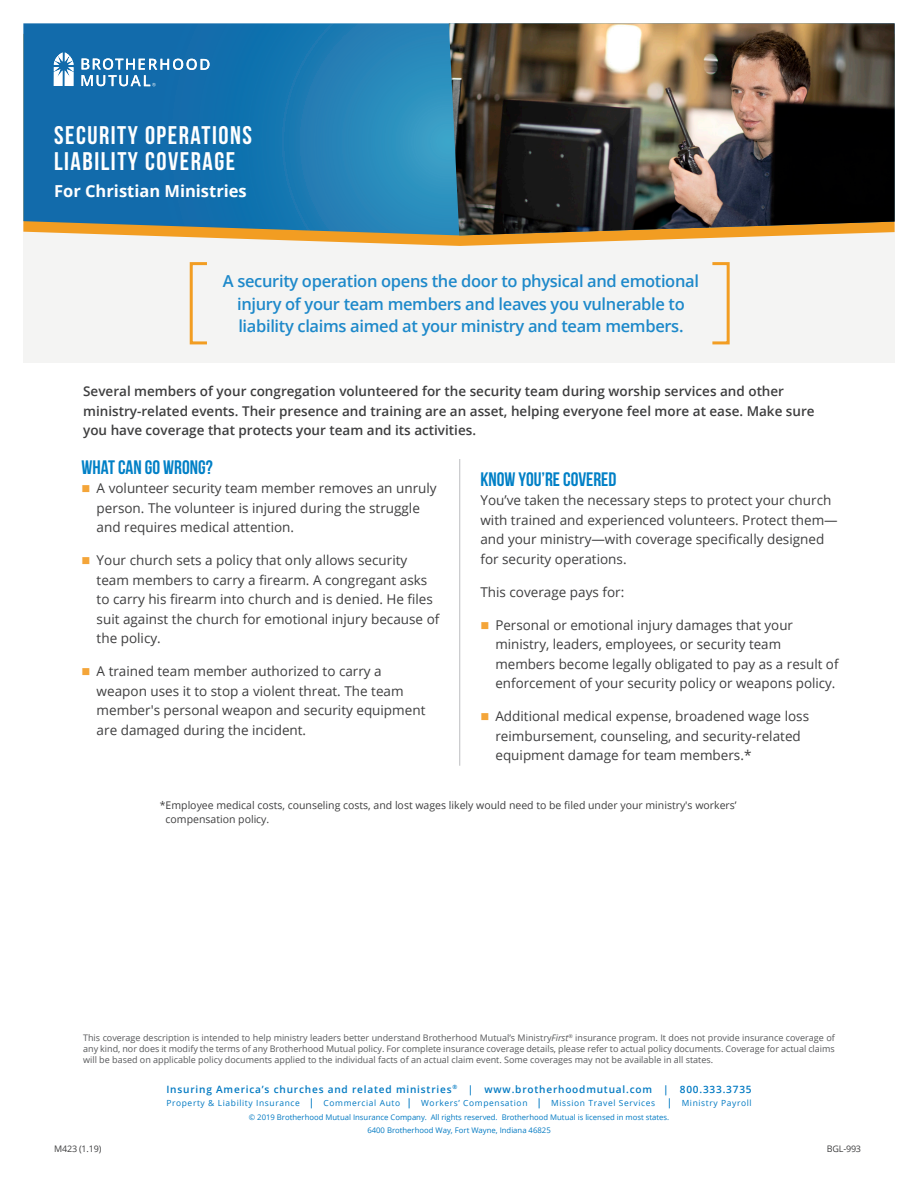
<style>
.page{position:relative;width:918px;height:1188px;background:#fff}
.page>*{position:absolute;margin:0;border:0;box-sizing:border-box;transform-origin:0 0}
.t1{font:700 25.5px "Bebas Neue";letter-spacing:.06em;color:#fff}
.t2{font:700 19.5px "Bebas Neue";color:#0080c6}
.t3{font:600 16.5px/22.5px "Open Sans";letter-spacing:-.02em;color:#1e89ca;text-align:center}
.t4{font:700 16.5px "Open Sans";color:#fff}
.t5{font:13.5px/19.5px "Open Sans";color:#3e3e3f}
.t6{font:600 13.5px/19.5px "Open Sans";color:#3e3e3f}
.t7{font:10.5px/13.5px "Open Sans";color:#3e3e3f}
.t8{font:600 10.05px "Open Sans";letter-spacing:.08em;color:#0079c2}
.t9{font:9px/10.8px "Open Sans";color:#57585a;text-align:justify}
.t10{font:9px "Open Sans";letter-spacing:-.02em;color:#3e3e3f}
.t11{font:8.4px "Open Sans";letter-spacing:.07em;color:#0079c2}
.t12{font:7.8px "Open Sans";color:#0079c2}
.s1{color:#f4a539}
.s2{font-style:italic}
.s3{font-weight:600;font-size:10.05px}
</style>
<div class="page">
<div style="left:23px;top:224px;width:872px;height:139px;background:#f4f4f3"></div>
<svg style="left:127px;top:235px;width:675px;height:11px"></svg>
<svg style="left:23px;top:23px;width:426px;height:212px;background:#2279ad"></svg>
<img style="left:449px;top:23px;width:446px;height:212px">
<svg style="left:54px;top:53px;width:19px;height:33px"></svg>
<svg style="left:82px;top:58px;width:127px;height:28px"></svg>
<hr style="left:459px;top:459px;width:1px;height:307px;background:#bcbdc0">
<div style="left:190px;top:262px;width:18px;height:82px;border:3px solid #f29d22"></div>
<div style="left:711px;top:262px;width:19px;height:82px;border:3px solid #f29d22"></div>
<p class="t1" style="left:54px;top:122px;width:199px">SECURITY OPERATIONS</p>
<p class="t1" style="left:54px;top:147px;width:183px">LIABILITY COVERAGE</p>
<p class="t4" style="left:54px;top:179px;width:194px">For Christian Ministries</p>
<p class="t3" style="left:223px;top:270px;width:478px">A security operation opens the door to physical and emotional injury of your team members and leaves you vulnerable to liability claims aimed at your ministry and team members.</p>
<p class="t6" style="left:83px;top:381px;width:733px">Several members of your congregation volunteered for the security team during worship services and other ministry-related events. Their presence and training are an asset, helping everyone feel more at ease. Make sure you have coverage that protects your team and its activities.</p>
<p class="t2" style="left:82px;top:456px;width:133px">WHAT CAN GO WRONG?</p>
<p class="t5" style="left:97px;top:478px;width:342px;text-indent:-15px"><span class="s1">■</span> A volunteer security team member removes an unruly person. The volunteer is injured during the struggle and requires medical attention.</p>
<p class="t5" style="left:97px;top:550px;width:344px;text-indent:-15px"><span class="s1">■</span> Your church sets a policy that only allows security team members to carry a firearm. A congregant asks to carry his firearm into church and is denied. He files suit against the church for emotional injury because of the policy.</p>
<p class="t5" style="left:97px;top:661px;width:330px;text-indent:-15px"><span class="s1">■</span> A trained team member authorized to carry a weapon uses it to stop a violent threat. The team member's personal weapon and security equipment are damaged during the incident.</p>
<p class="t2" style="left:480px;top:468px;width:137px">KNOW YOU’RE COVERED</p>
<p class="t5" style="left:480px;top:490px;width:359px">You’ve taken the necessary steps to protect your church with trained and experienced volunteers. Protect them— and your ministry—with coverage specifically designed for security operations.</p>
<p class="t5" style="left:480px;top:582px;width:145px">This coverage pays for:</p>
<p class="t5" style="left:495px;top:615px;width:345px;text-indent:-15px"><span class="s1">■</span> Personal or emotional injury damages that your ministry, leaders, employees, or security team members become legally obligated to pay as a result of enforcement of your security policy or weapons policy.</p>
<p class="t5" style="left:495px;top:706px;width:315px;text-indent:-15px"><span class="s1">■</span> Additional medical expense, broadened wage loss reimbursement, counseling, and security-related equipment damage for team members.*</p>
<p class="t7" style="left:166px;top:799px;width:573px;text-indent:-6px">*Employee medical costs, counseling costs, and lost wages likely would need to be filed under your ministry's workers’ compensation policy.</p>
<p class="t9" style="left:83px;top:1032px;width:753px">This coverage description is intended to help ministry leaders better understand Brotherhood Mutual’s Ministry<span class="s2">First</span><sup>®</sup> insurance program. It does not provide insurance coverage of any kind, nor does it modify the terms of any Brotherhood Mutual policy. For complete insurance coverage details, please refer to actual policy documents. Coverage for actual claims will be based on applicable policy documents applied to the individual facts of an actual claim event. Some coverages may not be available in all states.</p>
<p class="t8" style="left:166px;top:1082px;width:587px">Insuring America’s churches and related ministries<sup>®</sup> | www.brotherhoodmutual.com | 800.333.3735</p>
<p class="t11" style="left:166px;top:1097px;width:587px">Property &amp; Liability Insurance <span class="s3">|</span> Commercial Auto <span class="s3">|</span> Workers’ Compensation <span class="s3">|</span> Mission Travel Services <span class="s3">|</span> Ministry Payroll</p>
<p class="t12" style="left:249px;top:1111px;width:422px">© 2019 Brotherhood Mutual Insurance Company. All rights reserved. Brotherhood Mutual is licensed in most states.</p>
<p class="t12" style="left:367px;top:1125px;width:185px">6400 Brotherhood Way, Fort Wayne, Indiana 46825</p>
<p class="t10" style="left:54px;top:1143px;width:49px">M423 (1.19)</p>
<p class="t10" style="left:827px;top:1143px;width:36px">BGL-993</p>
</div>
